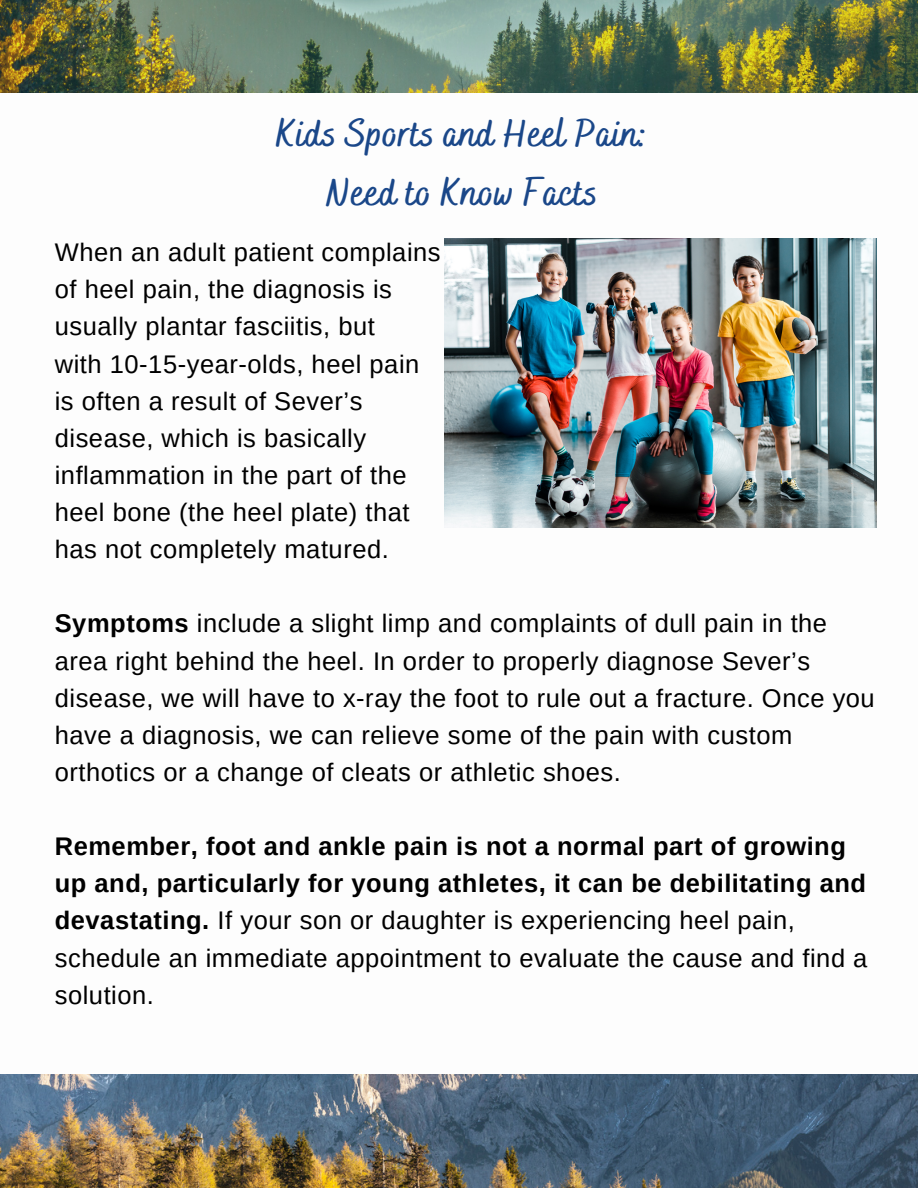
<style>
.page{position:relative;width:918px;height:1188px;background:#fff}
.page>*{position:absolute;margin:0;border:0;box-sizing:border-box;transform-origin:0 0}
.t1{font:700 39px/58.5px "Bakerie Smooth";letter-spacing:.02em;color:#1a4789;text-align:center}
.t2{font:25.5px/37.2px "Arimo";letter-spacing:.02em;color:#000}
.t3{font:700 25.5px/37.2px "Arimo";letter-spacing:.02em;color:#000}
.s1{font-weight:700}
.s2{font-weight:400}
</style>
<div class="page">
<img style="left:0;top:1074px;width:918px;height:114px">
<img style="left:0;top:0;width:918px;height:92px">
<img style="left:445px;top:238px;width:432px;height:289px">
<h1 class="t1" style="left:276px;top:107px;width:373px">Kids Sports and Heel Pain:<br>Need to Know Facts</h1>
<p class="t2" style="left:55px;top:234px;width:387px">When an adult patient complains of heel pain, the diagnosis is usually plantar fasciitis, but<br>with 10-15-year-olds, heel pain is often a result of Sever’s disease, which is basically inflammation in the part of the heel bone (the heel plate) that has not completely matured.</p>
<p class="t2" style="left:55px;top:605px;width:822px"><span class="s1">Symptoms</span> include a slight limp and complaints of dull pain in the area right behind the heel. In order to properly diagnose Sever’s disease, we will have to x-ray the foot to rule out a fracture. Once you have a diagnosis, we can relieve some of the pain with custom orthotics or a change of cleats or athletic shoes.</p>
<p class="t3" style="left:55px;top:828px;width:814px">Remember, foot and ankle pain is not a normal part of growing up and, particularly for young athletes, it can be debilitating and devastating. <span class="s2">If your son or daughter is experiencing heel pain, schedule an immediate appointment to evaluate the cause and find a solution.</span></p>
</div>
